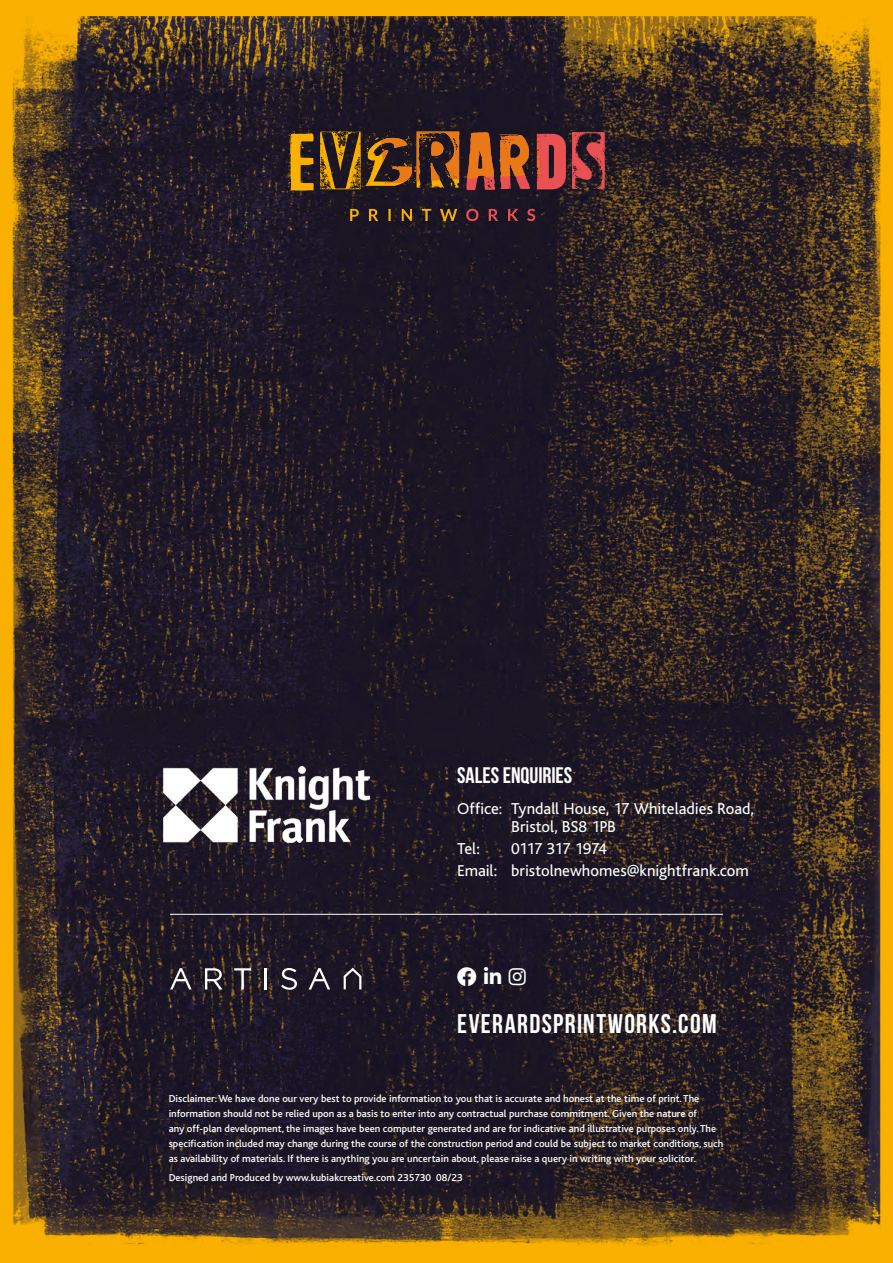
<style>
.page{position:relative;width:893px;height:1263px;background:#f9b000}
.page>*{position:absolute;margin:0;border:0;box-sizing:border-box;transform-origin:0 0}
.t1{font:700 27px "Bebas Neue";letter-spacing:.05em;color:#fff}
.t2{font:700 22.5px "Bebas Neue";color:#fff}
.t3{font:19.5px "Font Awesome 5 Brands";color:#fff}
.t4{font:16.5px/18px "Bliss";color:#fff}
.t5{font:500 10.5px/15px "Bliss";color:#fff}
</style>
<div class="page">
<img style="left:12px;top:17px;width:869px;height:1229px">
<svg style="left:170px;top:968px;width:22px;height:21px"></svg>
<svg style="left:309px;top:968px;width:21px;height:21px"></svg>
<svg style="left:205px;top:968px;width:18px;height:21px"></svg>
<svg style="left:234px;top:968px;width:17px;height:21px"></svg>
<hr style="left:265px;top:968px;width:2px;height:21px;background:#fff">
<svg style="left:281px;top:968px;width:16px;height:22px"></svg>
<svg style="left:344px;top:968px;width:17px;height:21px"></svg>
<hr style="left:170px;top:914px;width:553px;height:1px;background:#fff">
<svg style="left:292px;top:131px;width:98px;height:3px"></svg>
<img style="left:163px;top:766px;width:206px;height:77px">
<svg style="left:457px;top:967px;width:19px;height:19px"></svg>
<svg style="left:484px;top:967px;width:17px;height:17px"></svg>
<svg style="left:509px;top:968px;width:17px;height:17px"></svg>
<h2 class="t2" style="left:457px;top:763px;width:117px">SALES ENQUIRIES</h2>
<h3 class="t4" style="left:511px;top:800px;width:244px;text-indent:-54px">Office: Tyndall House, 17 Whiteladies Road,<br>Bristol, BS8 1PB</h3>
<h3 class="t4" style="left:457px;top:840px;width:24px">Tel:</h3>
<h3 class="t4" style="left:457px;top:838px;width:293px;line-height:22.2px;text-indent:54px">0117 317 1974<br>Email: bristolnewhomes@knightfrank.com</h3>
<h3 class="t3" style="left:457px;top:967px;width:46px">□□ ●■■■</h3>
<h1 class="t1" style="left:457px;top:1009px;width:261px">EVERARDSPRINTWORKS.COM</h1>
<p class="t5" style="left:169px;top:1091px;width:556px">Disclaimer: We have done our very best to provide information to you that is accurate and honest at the time of print. The information should not be relied upon as a basis to enter into any contractual purchase commitment. Given the nature of<br>any off-plan development, the images have been computer generated and are for indicative and illustrative purposes only. The specification included may change during the course of the construction period and could be subject to market conditions, such as availability of materials. If there is anything you are uncertain about, please raise a query in writing with your solicitor.</p>
<p class="t5" style="left:169px;top:1170px;width:295px">Designed and Produced by www.kubiakcreative.com 235730 08/23</p>
</div>
